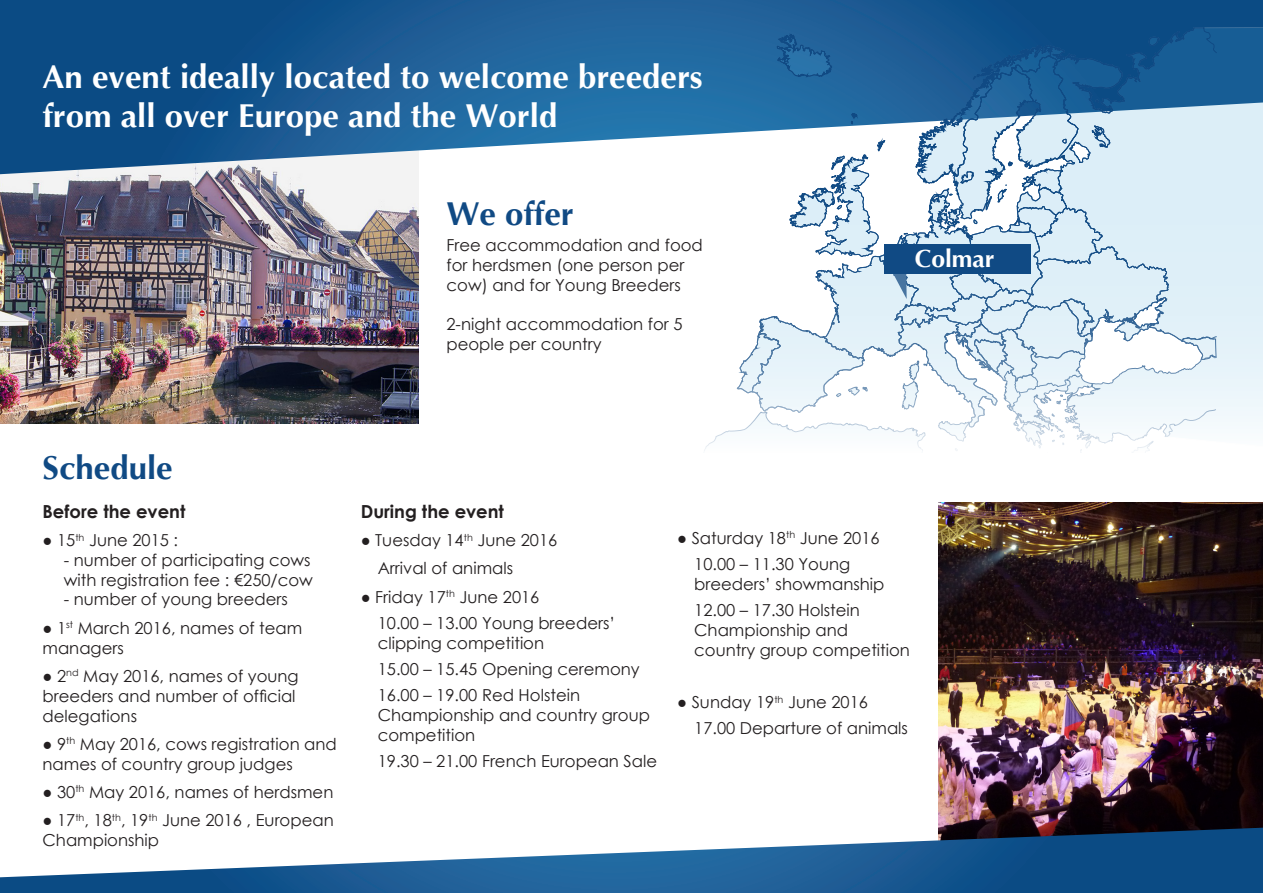
<style>
.page{position:relative;width:1263px;height:893px;background:#fff}
.page>*{position:absolute;margin:0;border:0;box-sizing:border-box;transform-origin:0 0}
.t1{font:italic 700 33px/39.6px "Optima";color:#fff}
.t2{font:italic 700 33px "Optima";color:#104a84}
.t3{font:italic 700 24.75px "Optima";color:#fff}
.t4{font:700 18px "Century Gothic";color:#231f20}
.t5{font:16.5px/19.8px "Century Gothic";color:#231f20}
</style>
<div class="page">
<img style="left:939px;top:502px;width:324px;height:326px">
<img style="left:0;top:174px;width:418px;height:250px">
<svg style="left:0;top:0;width:1263px;height:174px;background:#2c689b"></svg>
<svg style="left:0;top:828px;width:1263px;height:65px"></svg>
<svg style="left:688px;top:27px;width:575px;height:399px;background:#b5d0e2"></svg>
<svg style="left:687px;top:28px;width:516px;height:423px"></svg>
<svg style="left:737px;top:30px;width:479px;height:407px"></svg>
<div style="left:884px;top:244px;width:146px;height:30px;background:#104a84"></div>
<p class="t1" style="left:43px;top:57px;width:662px">An event ideally located to welcome breeders from all over Europe and the World</p>
<p class="t2" style="left:446px;top:194px;width:129px">We offer</p>
<p class="t5" style="left:446px;top:235px;width:258px">Free accommodation and food for herdsmen (one person per cow) and for Young Breeders</p>
<p class="t5" style="left:446px;top:314px;width:238px">2-night accommodation for 5 people per country</p>
<p class="t3" style="left:915px;top:245px;width:81px">Colmar</p>
<p class="t2" style="left:43px;top:448px;width:132px">Schedule</p>
<p class="t4" style="left:43px;top:498px;width:144px">Before the event</p>
<p class="t5" style="left:43px;top:530px;width:137px">● 15<sup>th</sup> June 2015 :</p>
<p class="t5" style="left:64px;top:550px;width:251px">- number of participating cows with registration fee : €250/cow</p>
<p class="t5" style="left:64px;top:589px;width:226px">- number of young breeders</p>
<p class="t5" style="left:43px;top:618px;width:261px">● 1<sup>st</sup> March 2016, names of team managers</p>
<p class="t5" style="left:43px;top:666px;width:258px">● 2<sup>nd</sup> May 2016, names of young breeders and number of official delegations</p>
<p class="t5" style="left:43px;top:734px;width:296px">● 9<sup>th</sup> May 2016, cows registration and names of country group judges</p>
<p class="t5" style="left:43px;top:782px;width:292px">● 30<sup>th</sup> May 2016, names of herdsmen</p>
<p class="t5" style="left:43px;top:810px;width:293px">● 17<sup>th</sup>, 18<sup>th</sup>, 19<sup>th</sup> June 2016 , European<br>Championship</p>
<p class="t4" style="left:361px;top:498px;width:145px">During the event</p>
<p class="t5" style="left:361px;top:530px;width:198px">● Tuesday 14<sup>th</sup> June 2016</p>
<p class="t5" style="left:378px;top:558px;width:137px">Arrival of animals</p>
<p class="t5" style="left:361px;top:587px;width:180px">● Friday 17<sup>th</sup> June 2016</p>
<p class="t5" style="left:378px;top:613px;width:239px">10.00 – 13.00 Young breeders’ clipping competition</p>
<p class="t5" style="left:378px;top:659px;width:263px">15.00 – 15.45 Opening ceremony</p>
<p class="t5" style="left:378px;top:685px;width:274px">16.00 – 19.00 Red Holstein<br>Championship and country group competition</p>
<p class="t5" style="left:378px;top:751px;width:281px">19.30 – 21.00 French European Sale</p>
<p class="t5" style="left:677px;top:528px;width:204px">● Saturday 18<sup>th</sup> June 2016</p>
<p class="t5" style="left:694px;top:554px;width:192px">10.00 – 11.30 Young breeders’ showmanship</p>
<p class="t5" style="left:694px;top:600px;width:217px">12.00 – 17.30 Holstein<br>Championship and country group competition</p>
<p class="t5" style="left:677px;top:692px;width:192px">● Sunday 19<sup>th</sup> June 2016</p>
<p class="t5" style="left:694px;top:718px;width:215px">17.00 Departure of animals</p>
</div>
